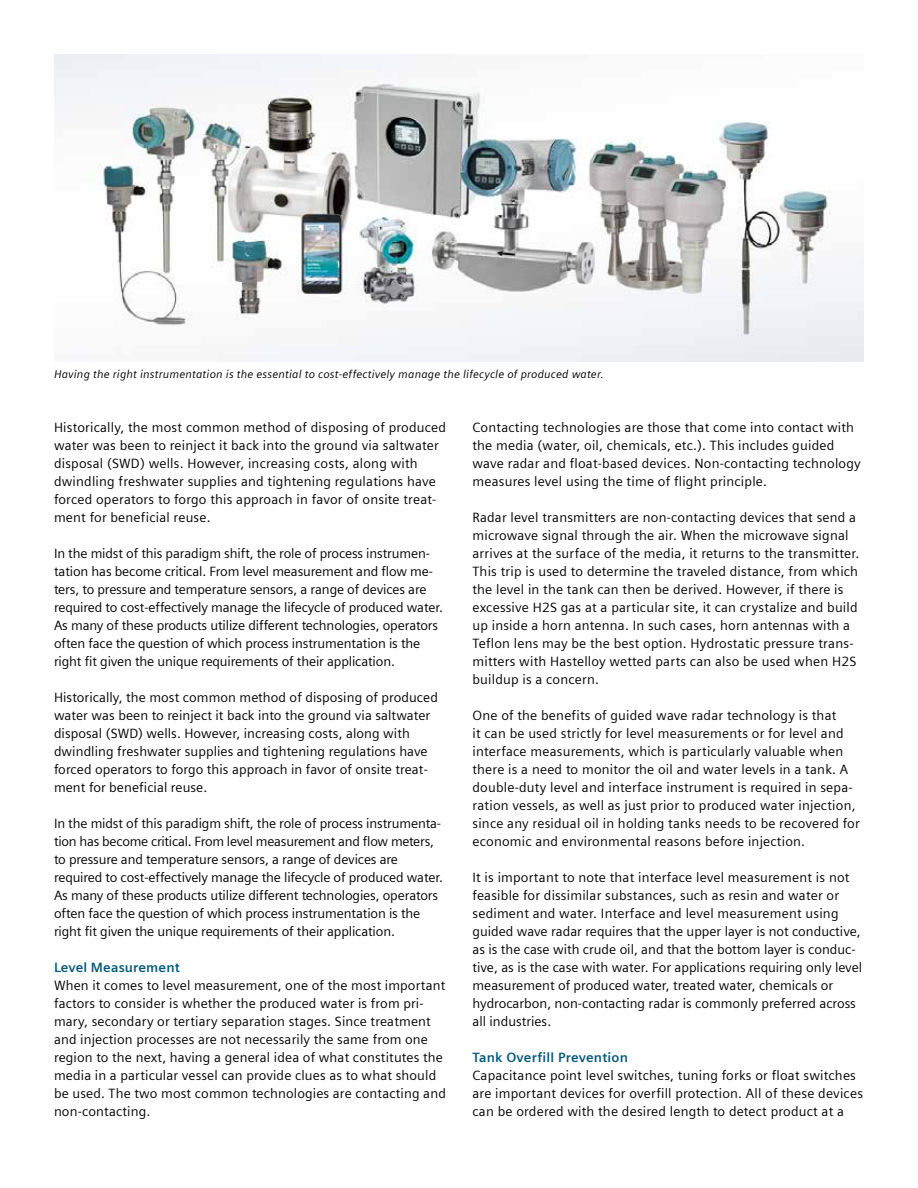
<style>
.page{position:relative;width:918px;height:1188px;background:#fff}
.page>*{position:absolute;margin:0;border:0;box-sizing:border-box;transform-origin:0 0}
.t1{font:13.5px/18px "Siemens Sans";letter-spacing:.01em;color:#000}
.t2{font:13.5px/18px "Siemens Sans";letter-spacing:-.01em;color:#000}
.t3{font:700 13.5px "Siemens Sans";letter-spacing:.01em;color:#005779}
.t4{font:italic 11.25px "Siemens Sans";letter-spacing:.015em;color:#000}
</style>
<div class="page">
<img style="left:54px;top:54px;width:810px;height:308px">
<p class="t4" style="left:54px;top:366px;width:551px">Having the right instrumentation is the essential to cost-effectively manage the lifecycle of produced water.</p>
<p class="t1" style="left:54px;top:417px;width:394px">Historically, the most common method of disposing of produced water was been to reinject it back into the ground via saltwater disposal (SWD) wells. However, increasing costs, along with dwindling freshwater supplies and tightening regulations have forced operators to forgo this approach in favor of onsite treat&shy;ment for beneficial reuse.</p>
<p class="t2" style="left:54px;top:543px;width:391px">In the midst of this paradigm shift, the role of process instrumen&shy;tation has become critical. From level measurement and flow me&shy;ters, to pressure and temperature sensors, a range of devices are required to cost-effectively manage the lifecycle of produced water.<br>As many of these products utilize different technologies, operators often face the question of which process instrumentation is the right fit given the unique requirements of their application.</p>
<p class="t1" style="left:54px;top:687px;width:385px">Historically, the most common method of disposing of produced water was been to reinject it back into the ground via saltwater disposal (SWD) wells. However, increasing costs, along with dwindling freshwater supplies and tightening regulations have forced operators to forgo this approach in favor of onsite treat&shy;ment for beneficial reuse.</p>
<p class="t2" style="left:54px;top:813px;width:391px">In the midst of this paradigm shift, the role of process instrumenta&shy;tion has become critical. From level measurement and flow meters, to pressure and temperature sensors, a range of devices are required to cost-effectively manage the lifecycle of produced water.<br>As many of these products utilize different technologies, operators often face the question of which process instrumentation is the right fit given the unique requirements of their application.</p>
<p class="t3" style="left:54px;top:957px;width:127px">Level Measurement</p>
<p class="t1" style="left:54px;top:975px;width:393px">When it comes to level measurement, one of the most important factors to consider is whether the produced water is from pri&shy;mary, secondary or tertiary separation stages. Since treatment and injection processes are not necessarily the same from one region to the next, having a general idea of what constitutes the media in a particular vessel can provide clues as to what should be used. The two most common technologies are contacting and non-contacting.</p>
<p class="t1" style="left:472px;top:417px;width:390px">Contacting technologies are those that come into contact with the media (water, oil, chemicals, etc.). This includes guided wave radar and float-based devices. Non-contacting technology measures level using the time of flight principle.</p>
<p class="t1" style="left:472px;top:507px;width:388px">Radar level transmitters are non-contacting devices that send a microwave signal through the air. When the microwave signal arrives at the surface of the media, it returns to the transmitter.<br>This trip is used to determine the traveled distance, from which the level in the tank can then be derived. However, if there is excessive H2S gas at a particular site, it can crystalize and build up inside a horn antenna. In such cases, horn antennas with a Teflon lens may be the best option. Hydrostatic pressure trans&shy;mitters with Hastelloy wetted parts can also be used when H2S buildup is a concern.</p>
<p class="t1" style="left:472px;top:705px;width:389px">One of the benefits of guided wave radar technology is that<br>it can be used strictly for level measurements or for level and interface measurements, which is particularly valuable when there is a need to monitor the oil and water levels in a tank. A double-duty level and interface instrument is required in sepa&shy;ration vessels, as well as just prior to produced water injection, since any residual oil in holding tanks needs to be recovered for economic and environmental reasons before injection.</p>
<p class="t1" style="left:472px;top:867px;width:391px">It is important to note that interface level measurement is not feasible for dissimilar substances, such as resin and water or sediment and water. Interface and level measurement using guided wave radar requires that the upper layer is not conductive, as is the case with crude oil, and that the bottom layer is conduc&shy;tive, as is the case with water. For applications requiring only level measurement of produced water, treated water, chemicals or hydrocarbon, non-contacting radar is commonly preferred across all industries.</p>
<p class="t3" style="left:472px;top:1047px;width:157px">Tank Overfill Prevention</p>
<p class="t1" style="left:472px;top:1065px;width:392px">Capacitance point level switches, tuning forks or float switches are important devices for overfill protection. All of these devices can be ordered with the desired length to detect product at a</p>
</div>
